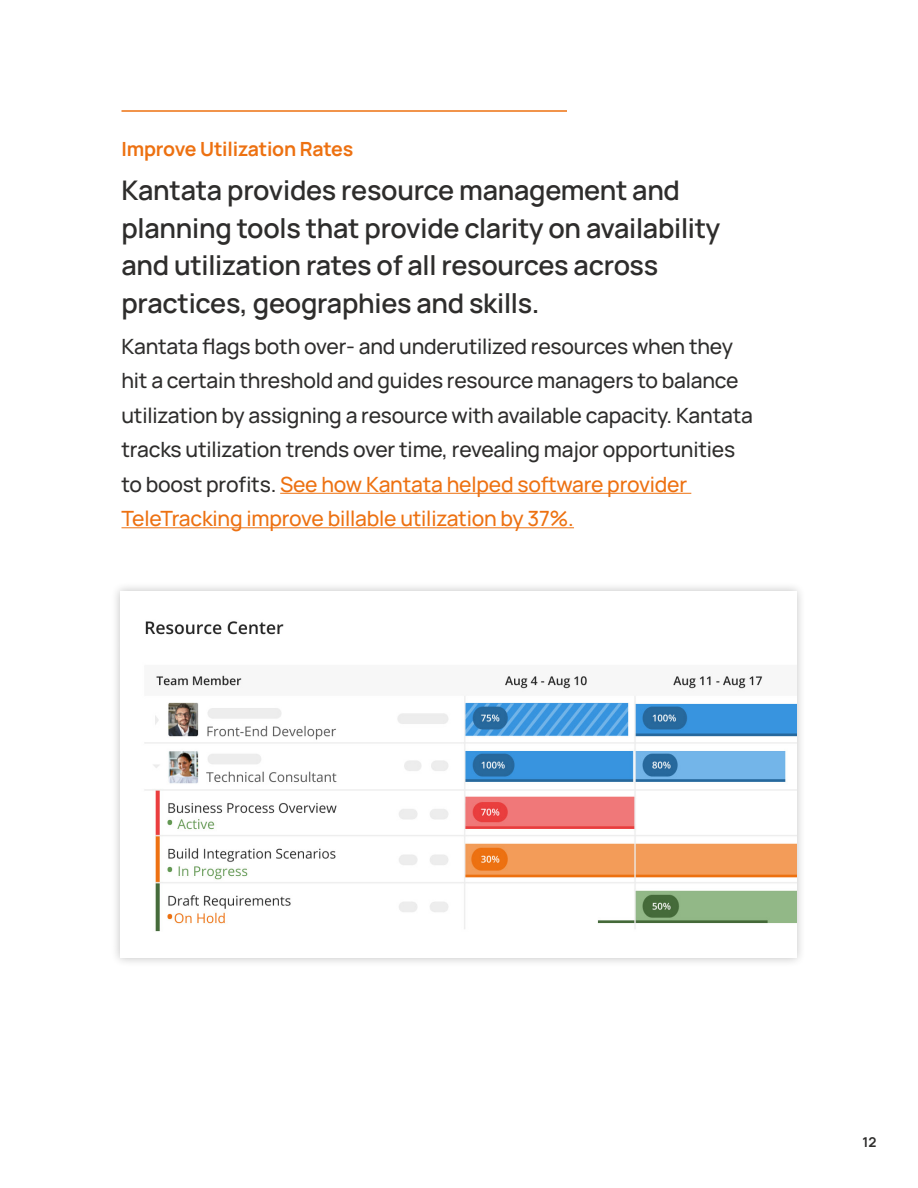
<style>
.page{position:relative;width:918px;height:1188px;background:#fff}
.page>*{position:absolute;margin:0;border:0;box-sizing:border-box;transform-origin:0 0}
.t1{font:600 27px/37.5px "Manrope";letter-spacing:-.01em;color:#2e2d2c}
.t2{font:500 21px/34.5px "Manrope";letter-spacing:-.01em;color:#2e2d2c}
.t3{font:700 19.5px "Manrope";letter-spacing:-.01em;color:#ed7111}
.t4{font:700 13.5px "Manrope";color:#2e2d2c}
.s1{color:#ed7111}
</style>
<div class="page">
<hr style="left:280px;top:493px;width:411px;height:1px;background:#ed7111">
<hr style="left:122px;top:527px;width:452px;height:1px;background:#ed7111">
<div style="left:111px;top:581px;width:695px;height:386px;background:#000;opacity:.24"></div>
<img style="left:120px;top:591px;width:676px;height:367px">
<hr style="left:122px;top:110px;width:445px;height:2px;background:#ed7111">
<p class="t3" style="left:122px;top:135px;width:233px">Improve Utilization Rates</p>
<p class="t1" style="left:122px;top:170px;width:600px">Kantata provides resource management and planning tools that provide clarity on availability and utilization rates of all resources across practices, geographies and skills.</p>
<p class="t2" style="left:122px;top:328px;width:633px">Kantata flags both over- and underutilized resources when they hit a certain threshold and guides resource managers to balance utilization by assigning a resource with available capacity. Kantata tracks utilization trends over time, revealing major opportunities to boost profits. <span class="s1">See how Kantata helped software provider TeleTracking improve billable utilization by 37%.</span></p>
<p class="t4" style="left:863px;top:1132px;width:15px">12</p>
</div>
